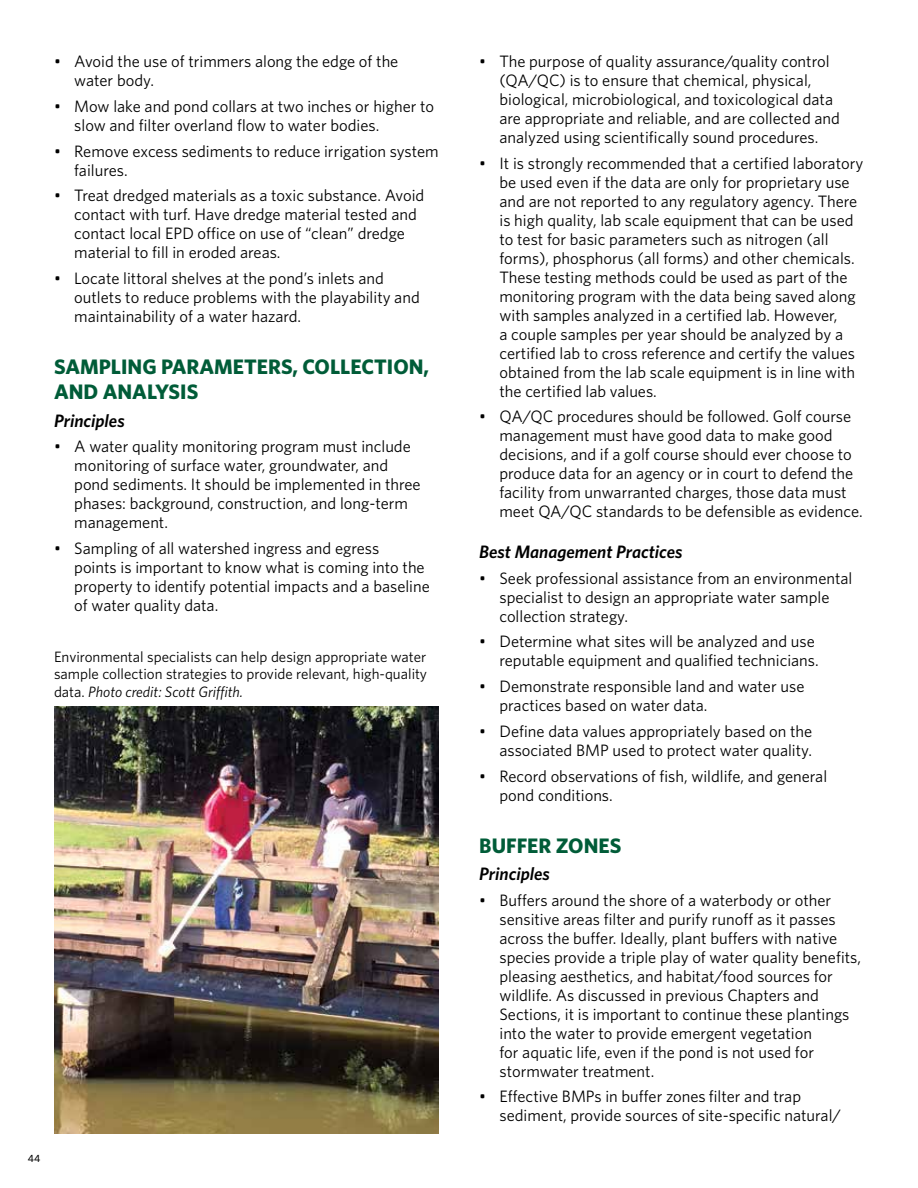
<style>
.page{position:relative;width:918px;height:1188px;background:#fff}
.page>*{position:absolute;margin:0;border:0;box-sizing:border-box;transform-origin:0 0}
.t1{font:700 21px/25.2px "Whitney";color:#005c38}
.t2{font:italic 600 18px "Whitney";color:#000}
.t3{font:16.5px/18.9px "Whitney";color:#000}
.t4{font:15px/17.2px "Whitney";color:#000;text-align:justify}
.t5{font:500 10.5px "Whitney";color:#000}
.s1{font-style:italic}
</style>
<div class="page">
<img style="left:55px;top:706px;width:384px;height:428px">
<p class="t3" style="left:74px;top:52px;width:326px;text-indent:-20px">• Avoid the use of trimmers along the edge of the water body.</p>
<p class="t3" style="left:74px;top:96px;width:362px;text-indent:-20px">• Mow lake and pond collars at two inches or higher to slow and filter overland flow to water bodies.</p>
<p class="t3" style="left:74px;top:141px;width:366px;text-indent:-20px">• Remove excess sediments to reduce irrigation system failures.</p>
<p class="t3" style="left:74px;top:186px;width:352px;text-indent:-20px">• Treat dredged materials as a toxic substance. Avoid contact with turf. Have dredge material tested and contact local EPD office on use of “clean” dredge material to fill in eroded areas.</p>
<p class="t3" style="left:74px;top:268px;width:347px;text-indent:-20px">• Locate littoral shelves at the pond’s inlets and outlets to reduce problems with the playability and maintainability of a water hazard.</p>
<p class="t1" style="left:54px;top:354px;width:377px">SAMPLING PARAMETERS, COLLECTION,<br>AND ANALYSIS</p>
<p class="t2" style="left:54px;top:409px;width:72px">Principles</p>
<p class="t3" style="left:74px;top:437px;width:348px;text-indent:-20px">• A water quality monitoring program must include monitoring of surface water, groundwater, and pond sediments. It should be implemented in three phases: background, construction, and long-term management.</p>
<p class="t3" style="left:74px;top:539px;width:357px;text-indent:-20px">• Sampling of all watershed ingress and egress<br>points is important to know what is coming into the property to identify potential impacts and a baseline of water quality data.</p>
<p class="t4" style="left:54px;top:648px;width:375px">Environmental specialists can help design appropriate water sample collection strategies to provide relevant, high-quality data. <span class="s1">Photo credit: Scott Griffith.</span></p>
<p class="t5" style="left:28px;top:1151px;width:14px">44</p>
<p class="t3" style="left:499px;top:52px;width:342px;text-indent:-20px">• The purpose of quality assurance/quality control (QA/QC) is to ensure that chemical, physical, biological, microbiological, and toxicological data are appropriate and reliable, and are collected and analyzed using scientifically sound procedures.</p>
<p class="t3" style="left:499px;top:153px;width:365px;text-indent:-20px">• It is strongly recommended that a certified laboratory be used even if the data are only for proprietary use and are not reported to any regulatory agency. There is high quality, lab scale equipment that can be used to test for basic parameters such as nitrogen (all forms), phosphorus (all forms) and other chemicals.<br>These testing methods could be used as part of the monitoring program with the data being saved along with samples analyzed in a certified lab. However,<br>a couple samples per year should be analyzed by a certified lab to cross reference and certify the values obtained from the lab scale equipment is in line with the certified lab values.</p>
<p class="t3" style="left:499px;top:407px;width:365px;text-indent:-20px">• QA/QC procedures should be followed. Golf course management must have good data to make good decisions, and if a golf course should ever choose to produce data for an agency or in court to defend the facility from unwarranted charges, those data must meet QA/QC standards to be defensible as evidence.</p>
<p class="t2" style="left:479px;top:540px;width:205px">Best Management Practices</p>
<p class="t3" style="left:499px;top:568px;width:354px;text-indent:-20px">• Seek professional assistance from an environmental specialist to design an appropriate water sample collection strategy.</p>
<p class="t3" style="left:479px;top:632px;width:341px;text-align:right">• Determine what sites will be analyzed and use reputable equipment and qualified technicians.</p>
<p class="t3" style="left:499px;top:677px;width:306px;text-indent:-20px">• Demonstrate responsible land and water use practices based on water data.</p>
<p class="t3" style="left:479px;top:721px;width:335px;text-align:right">• Define data values appropriately based on the associated BMP used to protect water quality.</p>
<p class="t3" style="left:499px;top:766px;width:329px;text-indent:-20px">• Record observations of fish, wildlife, and general pond conditions.</p>
<p class="t1" style="left:479px;top:832px;width:144px">BUFFER ZONES</p>
<p class="t2" style="left:479px;top:862px;width:72px">Principles</p>
<p class="t3" style="left:499px;top:890px;width:363px;text-indent:-20px">• Buffers around the shore of a waterbody or other sensitive areas filter and purify runoff as it passes across the buffer. Ideally, plant buffers with native species provide a triple play of water quality benefits, pleasing aesthetics, and habitat/food sources for wildlife. As discussed in previous Chapters and Sections, it is important to continue these plantings into the water to provide emergent vegetation<br>for aquatic life, even if the pond is not used for stormwater treatment.</p>
<p class="t3" style="left:499px;top:1087px;width:343px;text-indent:-20px">• Effective BMPs in buffer zones filter and trap sediment, provide sources of site-specific natural/</p>
</div>
